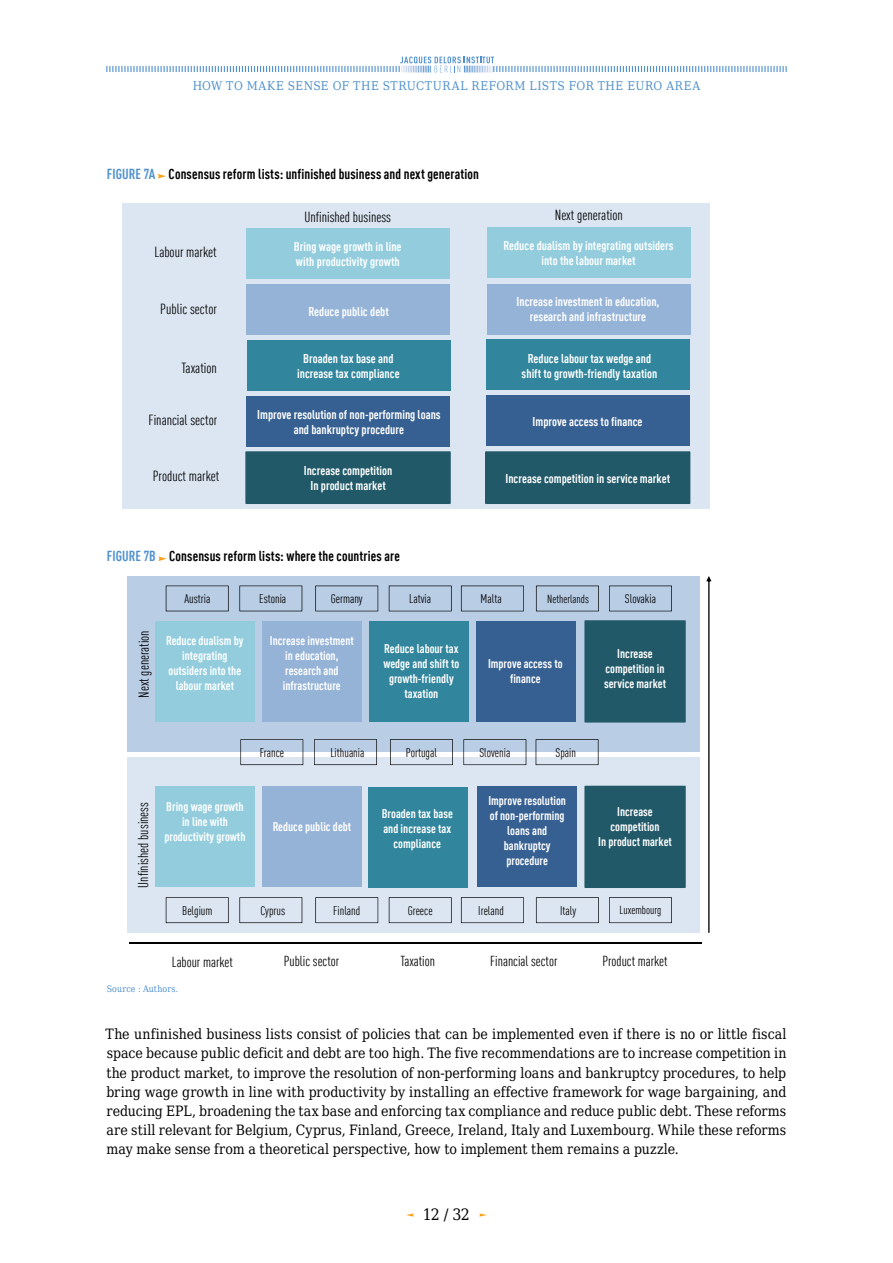
<style>
.page{position:relative;width:893px;height:1263px;background:#fff}
.page>*{position:absolute;margin:0;border:0;box-sizing:border-box;transform-origin:0 0}
.t1{font:15.75px "DejaVu Serif Condensed";color:#000}
.t2{font:condensed 14.4px "DIN Offc Pro";color:#000}
.t3{font:14.25px/19px "DejaVu Serif Condensed";letter-spacing:-.005em;color:#000;text-align:justify}
.t4{font:700 condensed 14.25px "DIN Offc Pro";letter-spacing:.01em;color:#000}
.t5{font:condensed 14.25px "DIN Offc Pro";color:#000}
.t6{font:condensed 14.1px "DIN Offc Pro";color:#000}
.t7{font:700 condensed 12.6px/15.1px "DIN Offc Pro";color:#fff;text-align:center}
.t8{font:700 condensed 12.45px/14.9px "DIN Offc Pro";color:#fff;text-align:center}
.t9{font:condensed 12.45px "DIN Offc Pro";color:#000}
.t10{font:12px "DejaVu Serif Condensed";letter-spacing:.07em;color:#5091cd}
.t11{font:condensed 11.55px "DIN Offc Pro";color:#000}
.t12{font:9px "DejaVu Serif Condensed";letter-spacing:.01em;color:#5091cd}
.s1{color:#5091cd}
</style>
<div class="page">
<svg style="left:406px;top:1213px;width:8px;height:4px"></svg>
<svg style="left:479px;top:1213px;width:8px;height:4px"></svg>
<svg style="left:106px;top:57px;width:681px;height:15px"></svg>
<svg style="left:158px;top:174px;width:8px;height:5px"></svg>
<svg style="left:158px;top:556px;width:9px;height:5px"></svg>
<div style="left:122px;top:203px;width:587px;height:305px;background:#dce6f2"></div>
<div style="left:486px;top:395px;width:204px;height:51px;background:#376092"></div>
<div style="left:246px;top:228px;width:204px;height:51px;background:#93cddd"></div>
<div style="left:487px;top:227px;width:204px;height:51px;background:#93cddd"></div>
<div style="left:247px;top:340px;width:204px;height:51px;background:#31859c"></div>
<div style="left:246px;top:284px;width:204px;height:51px;background:#95b3d7"></div>
<div style="left:246px;top:396px;width:204px;height:51px;background:#376092"></div>
<div style="left:245px;top:451px;width:206px;height:53px;background:#215968"></div>
<div style="left:487px;top:284px;width:203px;height:51px;background:#95b3d7"></div>
<div style="left:486px;top:339px;width:203px;height:51px;background:#31859c"></div>
<div style="left:485px;top:451px;width:205px;height:53px;background:#215968"></div>
<div style="left:128px;top:576px;width:572px;height:176px;background:#b9cde5"></div>
<div style="left:128px;top:757px;width:572px;height:176px;background:#dce6f2"></div>
<div style="left:476px;top:621px;width:99px;height:101px;background:#376092"></div>
<div style="left:155px;top:786px;width:100px;height:100px;background:#93cddd"></div>
<div style="left:155px;top:621px;width:100px;height:101px;background:#93cddd"></div>
<div style="left:368px;top:787px;width:100px;height:100px;background:#31859c"></div>
<div style="left:262px;top:786px;width:100px;height:101px;background:#95b3d7"></div>
<div style="left:477px;top:786px;width:100px;height:101px;background:#376092"></div>
<div style="left:584px;top:786px;width:102px;height:102px;background:#215968"></div>
<div style="left:262px;top:621px;width:100px;height:101px;background:#95b3d7"></div>
<div style="left:369px;top:621px;width:100px;height:101px;background:#31859c"></div>
<div style="left:584px;top:620px;width:102px;height:102px;background:#215968"></div>
<hr style="left:129px;top:942px;width:572px;height:1px;background:#000">
<svg style="left:166px;top:586px;width:63px;height:25px"></svg>
<svg style="left:239px;top:586px;width:63px;height:25px"></svg>
<svg style="left:315px;top:586px;width:63px;height:25px"></svg>
<svg style="left:389px;top:586px;width:63px;height:25px"></svg>
<svg style="left:461px;top:586px;width:63px;height:25px"></svg>
<svg style="left:536px;top:586px;width:63px;height:25px"></svg>
<svg style="left:609px;top:586px;width:63px;height:25px"></svg>
<svg style="left:166px;top:897px;width:63px;height:26px"></svg>
<svg style="left:239px;top:897px;width:63px;height:26px"></svg>
<svg style="left:315px;top:897px;width:63px;height:26px"></svg>
<svg style="left:389px;top:897px;width:63px;height:26px"></svg>
<svg style="left:461px;top:897px;width:63px;height:26px"></svg>
<svg style="left:536px;top:897px;width:63px;height:26px"></svg>
<svg style="left:609px;top:897px;width:63px;height:26px"></svg>
<svg style="left:240px;top:739px;width:63px;height:26px"></svg>
<svg style="left:314px;top:739px;width:63px;height:26px"></svg>
<svg style="left:390px;top:739px;width:63px;height:26px"></svg>
<svg style="left:463px;top:739px;width:63px;height:26px"></svg>
<svg style="left:536px;top:739px;width:62px;height:26px"></svg>
<svg style="left:706px;top:576px;width:5px;height:357px"></svg>
<p class="t10" style="left:193px;top:75px;width:170px">How to makesense of the</p>
<p class="t10" style="left:383px;top:75px;width:107px">structural refo</p>
<p class="t10" style="left:506px;top:75px;width:32px">rm lists</p>
<p class="t10" style="left:569px;top:75px;width:39px">fo r the</p>
<p class="t10" style="left:627px;top:75px;width:66px">euro area</p>
<p class="t4" style="left:107px;top:163px;width:374px"><span class="s1">FIGURE 7A</span> Consensus reform lists: unfinished business and next generation</p>
<p class="t2" style="left:305px;top:206px;width:88px">Unfinished business</p>
<p class="t2" style="left:555px;top:205px;width:69px">Next generation</p>
<p class="t2" style="left:155px;top:242px;width:64px">Labour market</p>
<p class="t7" style="left:294px;top:238px;width:109px;text-align:left">Bring wage growth in line with productivity growth</p>
<p class="t7" style="left:503px;top:236px;width:172px">Reduce dualism by integrating outsiders into the labour market</p>
<p class="t2" style="left:160px;top:298px;width:58px">Public sector</p>
<p class="t7" style="left:309px;top:302px;width:82px">Reduce public debt</p>
<p class="t7" style="left:517px;top:293px;width:144px">Increase investment in education, research and infrastructure</p>
<p class="t2" style="left:181px;top:358px;width:37px">Taxation</p>
<p class="t7" style="left:297px;top:350px;width:104px">Broaden tax base and increase tax compliance</p>
<p class="t7" style="left:522px;top:350px;width:137px">Reduce labour tax wedge and shift to growth-friendly taxation</p>
<p class="t2" style="left:149px;top:410px;width:70px">Financial sector</p>
<p class="t7" style="left:257px;top:405px;width:185px">Improve resolution of non-performing loans and bankruptcy procedure</p>
<p class="t7" style="left:533px;top:412px;width:111px">Improve access to finance</p>
<p class="t2" style="left:153px;top:466px;width:68px">Product market</p>
<p class="t7" style="left:304px;top:461px;width:90px">Increase competition<br>In product market</p>
<p class="t7" style="left:505px;top:469px;width:166px">Increase competition in service market</p>
<p class="t4" style="left:107px;top:545px;width:295px"><span class="s1">FIGURE 7B</span> Consensus reform lists: where the countries are</p>
<p class="t6" style="left:134px;top:697px;width:69px;rotate:-90deg">Next generation</p>
<p class="t9" style="left:184px;top:590px;width:27px">Austria</p>
<p class="t9" style="left:259px;top:589px;width:29px">Estonia</p>
<p class="t9" style="left:331px;top:590px;width:34px">Germany</p>
<p class="t9" style="left:409px;top:590px;width:23px">Latvia</p>
<p class="t9" style="left:481px;top:590px;width:23px">Malta</p>
<p class="t11" style="left:547px;top:590px;width:43px">Netherlands</p>
<p class="t9" style="left:625px;top:590px;width:33px">Slovakia</p>
<p class="t8" style="left:166px;top:632px;width:79px">Reduce dualism by integrating outsiders into the labour market</p>
<p class="t8" style="left:383px;top:640px;width:77px">Reduce labour tax wedge and shift to growth-friendly taxation</p>
<p class="t8" style="left:270px;top:632px;width:85px">Increase investment in education, research and infrastructure</p>
<p class="t8" style="left:488px;top:655px;width:76px">Improve access to finance</p>
<p class="t8" style="left:604px;top:645px;width:63px">Increase competition in service market</p>
<p class="t6" style="left:133px;top:887px;width:87px;rotate:-90deg">Unfinished business</p>
<p class="t9" style="left:260px;top:743px;width:26px">France</p>
<p class="t9" style="left:330px;top:743px;width:35px">Lithuania</p>
<p class="t9" style="left:406px;top:743px;width:33px">Portugal</p>
<p class="t9" style="left:479px;top:744px;width:32px">Slovenia</p>
<p class="t9" style="left:555px;top:743px;width:22px">Spain</p>
<p class="t8" style="left:165px;top:798px;width:82px">Bring wage growth in line with productivity growth</p>
<p class="t8" style="left:382px;top:804px;width:73px">Broaden tax base and increase tax compliance</p>
<p class="t8" style="left:273px;top:818px;width:80px">Reduce public debt</p>
<p class="t8" style="left:488px;top:792px;width:79px">Improve resolution of non-performing loans and bankruptcy procedure</p>
<p class="t8" style="left:598px;top:803px;width:75px">Increase competition<br>In product market</p>
<p class="t9" style="left:182px;top:901px;width:32px">Belgium</p>
<p class="t9" style="left:260px;top:901px;width:26px">Cyprus</p>
<p class="t9" style="left:333px;top:901px;width:29px">Finland</p>
<p class="t9" style="left:408px;top:902px;width:26px">Greece</p>
<p class="t9" style="left:478px;top:901px;width:27px">Ireland</p>
<p class="t9" style="left:560px;top:902px;width:18px">Italy</p>
<p class="t11" style="left:620px;top:901px;width:43px">Luxembourg</p>
<p class="t5" style="left:172px;top:952px;width:62px">Labour market</p>
<p class="t5" style="left:284px;top:950px;width:57px">Public sector</p>
<p class="t5" style="left:400px;top:950px;width:36px">Taxation</p>
<p class="t5" style="left:490px;top:951px;width:69px">Financial sector</p>
<p class="t5" style="left:602px;top:950px;width:67px">Product market</p>
<p class="t12" style="left:107px;top:980px;width:73px">Source : Authors.</p>
<p class="t3" style="left:106px;top:1023px;width:682px">The unfinished business lists consist of policies that can be implemented even if there is no or little fiscal space because public deficit and debt are too high. The five recommendations are to increase competition in the product market, to improve the resolution of non-performing loans and bankruptcy procedures, to help bring wage growth in line with productivity by installing an effective framework for wage bargaining, and reducing EPL, broadening the tax base and enforcing tax compliance and reduce public debt. These reforms are still relevant for Belgium, Cyprus, Finland, Greece, Ireland, Italy and Luxembourg. While these reforms may make sense from a theoretical perspective, how to implement them remains a puzzle.</p>
<p class="t1" style="left:423px;top:1201px;width:49px">12 / 32</p>
</div>
